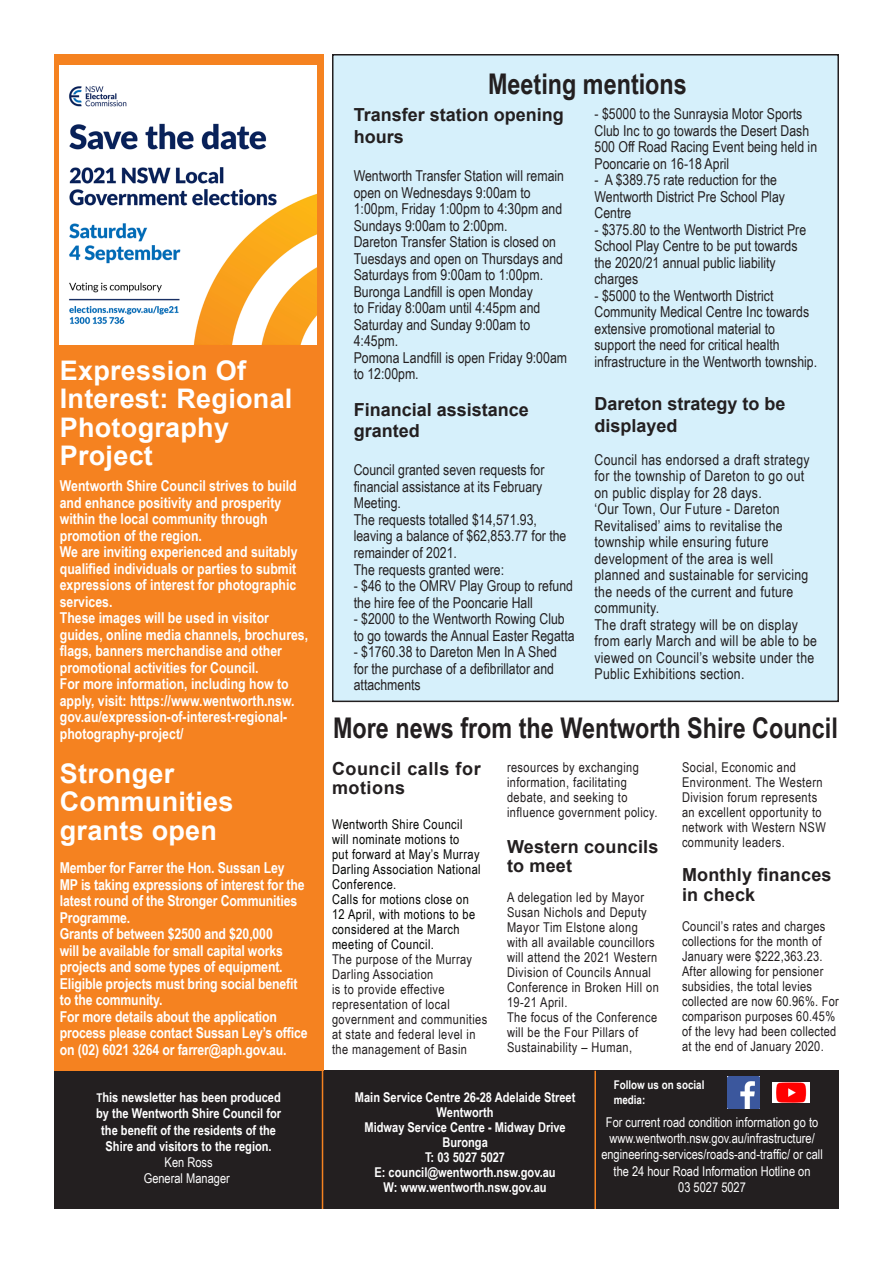
<style>
.page{position:relative;width:893px;height:1263px;background:#fff}
.page>*{position:absolute;margin:0;border:0;box-sizing:border-box;transform-origin:0 0}
.t1{font:700 28.5px "Arial Narrow";color:#231f20}
.t2{font:700 27px/28.5px "Arial";letter-spacing:.01em;color:#fff}
.t3{font:700 18px/21.6px "Arial";color:#231f20}
.t4{font:700 18px/19.5px "Arial";letter-spacing:.03em;color:#231f20}
.t5{font:15px/16.5px "Arial Narrow";color:#231f20}
.t6{font:700 15px/16.5px "Arial Narrow";color:#fff}
.t7{font:15px/16.5px "Arial Narrow";letter-spacing:.02em;color:#231f20}
.t8{font:13.5px/15px "Arial Narrow";letter-spacing:.03em;color:#231f20}
.t9{font:700 13.5px/16.2px "Arial Narrow";color:#fff;text-align:center}
.t10{font:13.5px/16.2px "Arial Narrow";color:#fff;text-align:center}
.t11{font:13.5px/15px "Arial Narrow";letter-spacing:.03em;color:#040503}
.t12{font:700 12px/14.4px "Arial Narrow";color:#fff}
.s1{font-size:12px}
.s2{color:#231f20}
</style>
<div class="page">
<div style="left:54px;top:1071px;width:785px;height:138px;background:#231f20"></div>
<div style="left:54px;top:54px;width:269px;height:1017px;background:#f58220"></div>
<hr style="left:322px;top:1071px;width:1px;height:138px;background:#f58220">
<hr style="left:594px;top:1071px;width:2px;height:138px;background:#f58220">
<img style="left:772px;top:1082px;width:37px;height:20px">
<img style="left:727px;top:1076px;width:32px;height:32px">
<div style="left:333px;top:55px;width:505px;height:646px;background:#d6f0fb"></div>
<div style="left:332px;top:54px;width:507px;height:648px;border:2px solid #231f20"></div>
<img style="left:60px;top:65px;width:256px;height:279px">
<p class="t2" style="left:60px;top:356px;width:234px">Expression Of<br>Interest: Regional<br>Photography<br>Project</p>
<p class="t6" style="left:60px;top:477px;width:238px">Wentworth Shire Council strives to build and enhance positivity and prosperity within the local community through promotion of the region.</p>
<p class="t6" style="left:60px;top:543px;width:239px;text-align:justify">We are inviting experienced and suitably qualified individuals or parties to submit expressions of interest for photographic services.</p>
<p class="t6" style="left:60px;top:609px;width:250px">These images will be used in visitor guides, online media channels, brochures, flags, banners merchandise and other promotional activities for Council.</p>
<p class="t6" style="left:60px;top:675px;width:236px">For more information, including how to apply, visit: https://www.wentworth.nsw. gov.au/expression-of-interest-regional&shy;photography-project/</p>
<p class="t2" style="left:60px;top:759px;width:175px">Stronger<br>Communities grants open</p>
<p class="t6" style="left:60px;top:859px;width:246px">Member for Farrer the Hon. Sussan Ley MP is taking expressions of interest for the latest round of the Stronger Communities Programme.</p>
<p class="t6" style="left:60px;top:925px;width:225px">Grants of between $2500 and $20,000 will be available for small capital works projects and some types of equipment.</p>
<p class="t6" style="left:60px;top:974px;width:239px">Eligible projects must bring social benefit to the community.</p>
<p class="t6" style="left:60px;top:1007px;width:249px">For more details about the application process please contact Sussan Ley’s office on (02) 6021 3264 or farrer@aph.gov.au.</p>
<p class="t9" style="left:96px;top:1088px;width:186px"><span class="s1">T</span>his newsletter has been produced by the Wentworth Shire Council for the benefit of the residents of the Shire and visitors to the region.</p>
<p class="t10" style="left:165px;top:1153px;width:49px">Ken Ross</p>
<p class="t10" style="left:144px;top:1170px;width:91px">General Manager<span class="s2">r</span></p>
<p class="t1" style="left:488px;top:62px;width:200px">Meeting mentions</p>
<p class="t3" style="left:354px;top:105px;width:212px">Transfer station opening hours</p>
<p class="t5" style="left:354px;top:167px;width:212px">Wentworth Transfer Station will remain open on Wednesdays 9:00am to<br>1:00pm, Friday 1:00pm to 4:30pm and<br>Sundays 9:00am to 2:00pm.</p>
<p class="t5" style="left:354px;top:233px;width:211px">Dareton Transfer Station is closed on<br>Tuesdays and open on Thursdays and<br>Saturdays from 9:00am to 1:00pm.</p>
<p class="t5" style="left:354px;top:283px;width:188px">Buronga Landfill is open Monday to Friday 8:00am until 4:45pm and<br>Saturday and Sunday 9:00am to<br>4:45pm.</p>
<p class="t5" style="left:354px;top:349px;width:215px">Pomona Landfill is open Friday 9:00am to 12:00pm.</p>
<p class="t3" style="left:354px;top:399px;width:177px">Financial assistance granted</p>
<p class="t5" style="left:354px;top:461px;width:192px">Council granted seven requests for financial assistance at its February<br>Meeting.</p>
<p class="t5" style="left:354px;top:511px;width:214px">The requests totalled $14,571.93, leaving a balance of $62,853.77 for the remainder of 2021.</p>
<p class="t5" style="left:354px;top:560px;width:152px">The requests granted were:</p>
<p class="t5" style="left:354px;top:577px;width:221px">- $46 to the OMRV Play Group to refund the hire fee of the Pooncarie Hall</p>
<p class="t5" style="left:354px;top:610px;width:222px">- $2000 to the Wentworth Rowing Club to go towards the Annual Easter Regatta</p>
<p class="t5" style="left:354px;top:643px;width:205px">- $1760.38 to Dareton Men In A Shed for the purchase of a defibrillator and attachments</p>
<p class="t5" style="left:594px;top:105px;width:224px">- $5000 to the Sunraysia Motor Sports Club Inc to go towards the Desert Dash 500 Off Road Racing Event being held in Pooncarie on 16-18 April</p>
<p class="t5" style="left:594px;top:171px;width:192px">- A $389.75 rate reduction for the<br>Wentworth District Pre School Play<br>Centre</p>
<p class="t5" style="left:594px;top:221px;width:213px">- $375.80 to the Wentworth District Pre<br>School Play Centre to be put towards the 2020/21 annual public liability charges</p>
<p class="t5" style="left:594px;top:287px;width:224px">- $5000 to the Wentworth District Community Medical Centre Inc towards extensive promotional material to support the need for critical health infrastructure in the Wentworth township.</p>
<p class="t3" style="left:594px;top:393px;width:193px">Dareton strategy to be displayed</p>
<p class="t7" style="left:594px;top:450px;width:217px">Council has endorsed a draft strategy for the township of Dareton to go out on public display for 28 days.</p>
<p class="t7" style="left:594px;top:500px;width:215px">‘Our Town, Our Future - Dareton<br>Revitalised’ aims to revitalise the township while ensuring future development of the area is well planned and sustainable for servicing the needs of the current and future community.</p>
<p class="t7" style="left:594px;top:615px;width:224px">The draft strategy will be on display from early March and will be able to be viewed on Council’s website under the Public Exhibitions section.</p>
<p class="t1" style="left:333px;top:706px;width:506px">More news from the Wentworth Shire Council</p>
<p class="t4" style="left:332px;top:759px;width:150px">Council calls for motions</p>
<p class="t11" style="left:332px;top:816px;width:150px">Wentworth Shire Council will nominate motions to<br>put forward at May’s Murray<br>Darling Association National<br>Conference.</p>
<p class="t11" style="left:332px;top:891px;width:145px">Calls for motions close on<br>12 April, with motions to be considered at the March meeting of Council.</p>
<p class="t8" style="left:332px;top:951px;width:157px">The purpose of the Murray<br>Darling Association<br>is to provide effective representation of local government and communities at state and federal level in the management of Basin</p>
<p class="t8" style="left:507px;top:759px;width:152px">resources by exchanging information, facilitating debate, and seeking to influence government policy.</p>
<p class="t3" style="left:507px;top:837px;width:153px;line-height:19.5px">Western councils to meet</p>
<p class="t8" style="left:507px;top:889px;width:153px">A delegation led by Mayor<br>Susan Nichols and Deputy<br>Mayor Tim Elstone along with all available councillors will attend the 2021 Western<br>Division of Councils Annual<br>Conference in Broken Hill on<br>19-21 April.</p>
<p class="t8" style="left:507px;top:1009px;width:152px">The focus of the Conference will be the Four Pillars of<br>Sustainability – Human,</p>
<p class="t8" style="left:682px;top:759px;width:145px">Social, Economic and<br>Environment. The Western<br>Division forum represents an excellent opportunity to network with Western NSW community leaders.</p>
<p class="t3" style="left:682px;top:865px;width:151px;line-height:19.5px">Monthly finances in check</p>
<p class="t8" style="left:682px;top:918px;width:145px">Council’s rates and charges collections for the month of<br>January were $222,363.23.</p>
<p class="t8" style="left:682px;top:963px;width:158px">After allowing for pensioner subsidies, the total levies collected are now 60.96%. For comparison purposes 60.45% of the levy had been collected at the end of January 2020.</p>
<p class="t9" style="left:355px;top:1089px;width:222px;line-height:15px">Main Service Centre 26-28 Adelaide Street<br>Wentworth</p>
<p class="t9" style="left:364px;top:1119px;width:203px;line-height:15px">Midway Service Centre - Midway Drive<br>Buronga</p>
<p class="t9" style="left:425px;top:1148px;width:82px">T: 03 5027 5027</p>
<p class="t9" style="left:374px;top:1163px;width:183px">E: council@wentworth.nsw.gov.au</p>
<p class="t9" style="left:384px;top:1178px;width:165px">W: www.wentworth.nsw.gov.au</p>
<p class="t12" style="left:614px;top:1077px;width:92px">Follow us on social media:</p>
<p class="t10" style="left:601px;top:1114px;width:223px">For current road condition information go to www.wentworth.nsw.gov.au/infrastructure/ engineering-services/roads-and-traffic/ or call the 24 hour Road Information Hotline on</p>
<p class="t10" style="left:678px;top:1178px;width:69px">03 5027 5027</p>
</div>
